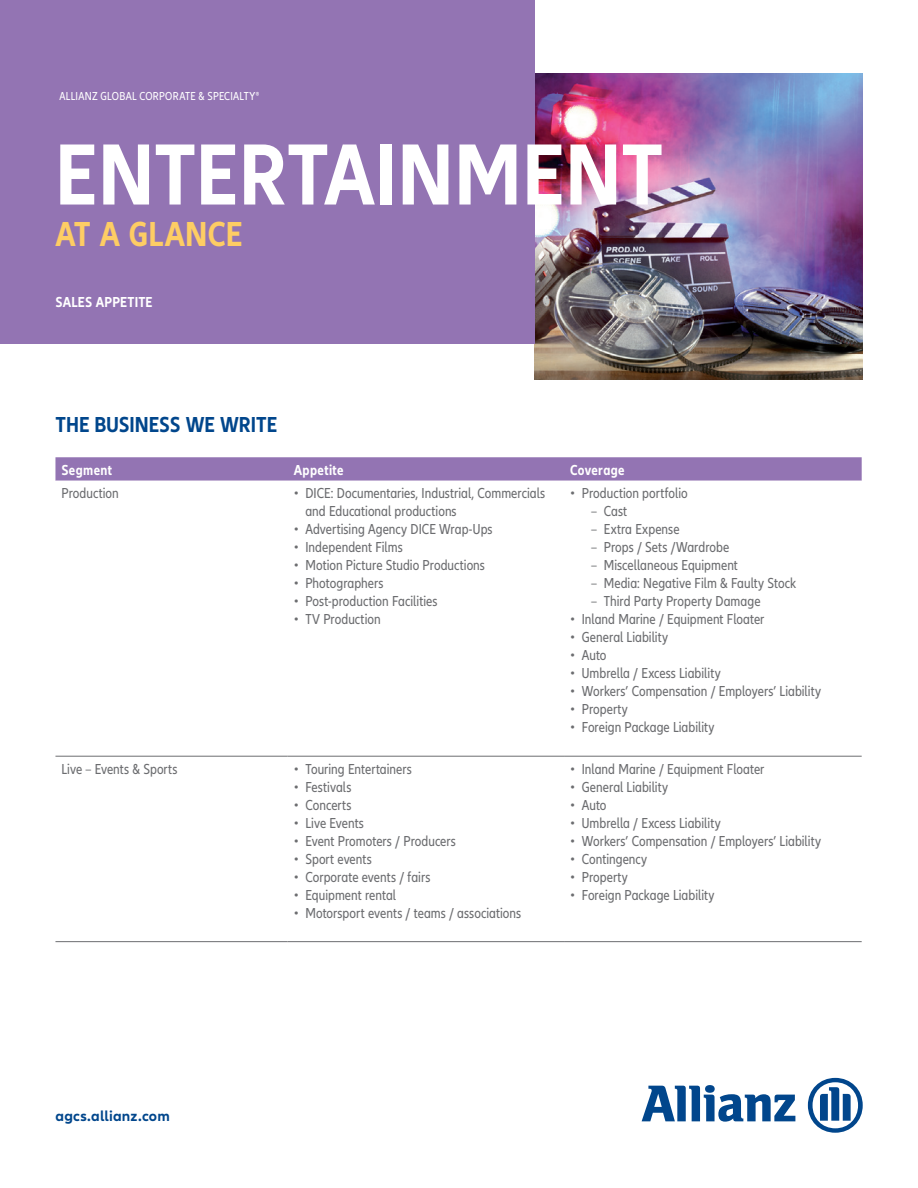
<style>
.page{position:relative;width:918px;height:1188px;background:#fff}
.page>*{position:absolute;margin:0;border:0;box-sizing:border-box;transform-origin:0 0}
.t1{font:700 condensed 90px "Allianz Neo";letter-spacing:.01em;color:#fff}
.t2{font:700 condensed 36px "Allianz Neo";letter-spacing:.01em;color:#fecd64}
.t3{font:700 condensed 22.5px "Allianz Neo";color:#01468c}
.t4{font:condensed 15px/18px "Allianz Neo";letter-spacing:.005em;color:#6c6d70}
.t5{font:700 condensed 15px "Allianz Neo";letter-spacing:.025em;color:#fff}
.t6{font:700 15px "Allianz Neo";letter-spacing:.015em;color:#01468c}
.t7{font:condensed 12px "Allianz Neo";letter-spacing:.025em;color:#fff}
</style>
<div class="page">
<svg style="left:642px;top:1085px;width:153px;height:37px"></svg>
<svg style="left:808px;top:1078px;width:55px;height:55px"></svg>
<img style="left:535px;top:73px;width:328px;height:306px">
<div style="left:0;top:0;width:535px;height:343px;background:#9374b3"></div>
<svg style="left:55px;top:457px;width:807px;height:24px;background:#9678b5"></svg>
<hr style="left:55px;top:756px;width:233px;height:1px;background:#6c6d70">
<hr style="left:288px;top:756px;width:276px;height:1px;background:#6c6d70">
<hr style="left:564px;top:756px;width:298px;height:1px;background:#6c6d70">
<hr style="left:55px;top:941px;width:233px;height:1px;background:#6c6d70">
<hr style="left:288px;top:941px;width:276px;height:1px;background:#6c6d70">
<hr style="left:564px;top:941px;width:298px;height:1px;background:#6c6d70">
<p class="t7" style="left:60px;top:89px;width:201px">ALLIANZ GLOBAL CORPORATE &amp; SPECIALTY®</p>
<h1 class="t1" style="left:55px;top:123px;width:610px">ENTERTAINMENT</h1>
<h2 class="t2" style="left:55px;top:214px;width:189px">AT A GLANCE</h2>
<p class="t5" style="left:55px;top:294px;width:99px">SALES APPETITE</p>
<h3 class="t3" style="left:55px;top:412px;width:223px">THE BUSINESS WE WRITE</h3>
<p class="t5" style="left:61px;top:461px;width:52px">Segment</p>
<p class="t5" style="left:294px;top:461px;width:51px">Appetite</p>
<p class="t5" style="left:570px;top:461px;width:56px">Coverage</p>
<p class="t4" style="left:61px;top:485px;width:59px">Production</p>
<p class="t4" style="left:305px;top:485px;width:241px;text-indent:-12px">• DICE: Documentaries, Industrial, Commercials and Educational productions</p>
<p class="t4" style="left:294px;top:521px;width:200px">• Advertising Agency DICE Wrap-Ups</p>
<p class="t4" style="left:294px;top:539px;width:111px">• Independent Films</p>
<p class="t4" style="left:294px;top:557px;width:193px">• Motion Picture Studio Productions</p>
<p class="t4" style="left:294px;top:575px;width:91px">• Photographers</p>
<p class="t4" style="left:294px;top:593px;width:145px">• Post-production Facilities</p>
<p class="t4" style="left:294px;top:611px;width:88px">• TV Production</p>
<p class="t4" style="left:570px;top:485px;width:119px">• Production portfolio</p>
<p class="t4" style="left:591px;top:503px;width:37px">– Cast</p>
<p class="t4" style="left:591px;top:521px;width:90px">– Extra Expense</p>
<p class="t4" style="left:591px;top:539px;width:140px">– Props / Sets /Wardrobe</p>
<p class="t4" style="left:591px;top:557px;width:148px">– Miscellaneous Equipment</p>
<p class="t4" style="left:591px;top:575px;width:206px">– Media: Negative Film &amp; Faulty Stock</p>
<p class="t4" style="left:591px;top:593px;width:171px">– Third Party Property Damage</p>
<p class="t4" style="left:570px;top:611px;width:196px">• Inland Marine / Equipment Floater</p>
<p class="t4" style="left:570px;top:629px;width:100px">• General Liability</p>
<p class="t4" style="left:570px;top:647px;width:38px">• Auto</p>
<p class="t4" style="left:570px;top:665px;width:152px">• Umbrella / Excess Liability</p>
<p class="t4" style="left:570px;top:683px;width:253px">• Workers’ Compensation / Employers’ Liability</p>
<p class="t4" style="left:570px;top:701px;width:59px">• Property</p>
<p class="t4" style="left:570px;top:719px;width:146px">• Foreign Package Liability</p>
<p class="t4" style="left:61px;top:760px;width:118px">Live – Events &amp; Sports</p>
<p class="t4" style="left:294px;top:760px;width:120px">• Touring Entertainers</p>
<p class="t4" style="left:294px;top:778px;width:59px">• Festivals</p>
<p class="t4" style="left:294px;top:796px;width:59px">• Concerts</p>
<p class="t4" style="left:294px;top:814px;width:72px">• Live Events</p>
<p class="t4" style="left:294px;top:832px;width:164px">• Event Promoters / Producers</p>
<p class="t4" style="left:294px;top:850px;width:80px">• Sport events</p>
<p class="t4" style="left:294px;top:868px;width:138px">• Corporate events / fairs</p>
<p class="t4" style="left:294px;top:886px;width:104px">• Equipment rental</p>
<p class="t4" style="left:294px;top:904px;width:229px">• Motorsport events / teams / associations</p>
<p class="t4" style="left:570px;top:760px;width:196px">• Inland Marine / Equipment Floater</p>
<p class="t4" style="left:570px;top:778px;width:100px">• General Liability</p>
<p class="t4" style="left:570px;top:796px;width:38px">• Auto</p>
<p class="t4" style="left:570px;top:814px;width:152px">• Umbrella / Excess Liability</p>
<p class="t4" style="left:570px;top:832px;width:253px">• Workers’ Compensation / Employers’ Liability</p>
<p class="t4" style="left:570px;top:850px;width:79px">• Contingency</p>
<p class="t4" style="left:570px;top:868px;width:59px">• Property</p>
<p class="t4" style="left:570px;top:886px;width:146px">• Foreign Package Liability</p>
<p class="t6" style="left:55px;top:1108px;width:116px">agcs.allianz.com</p>
</div>
